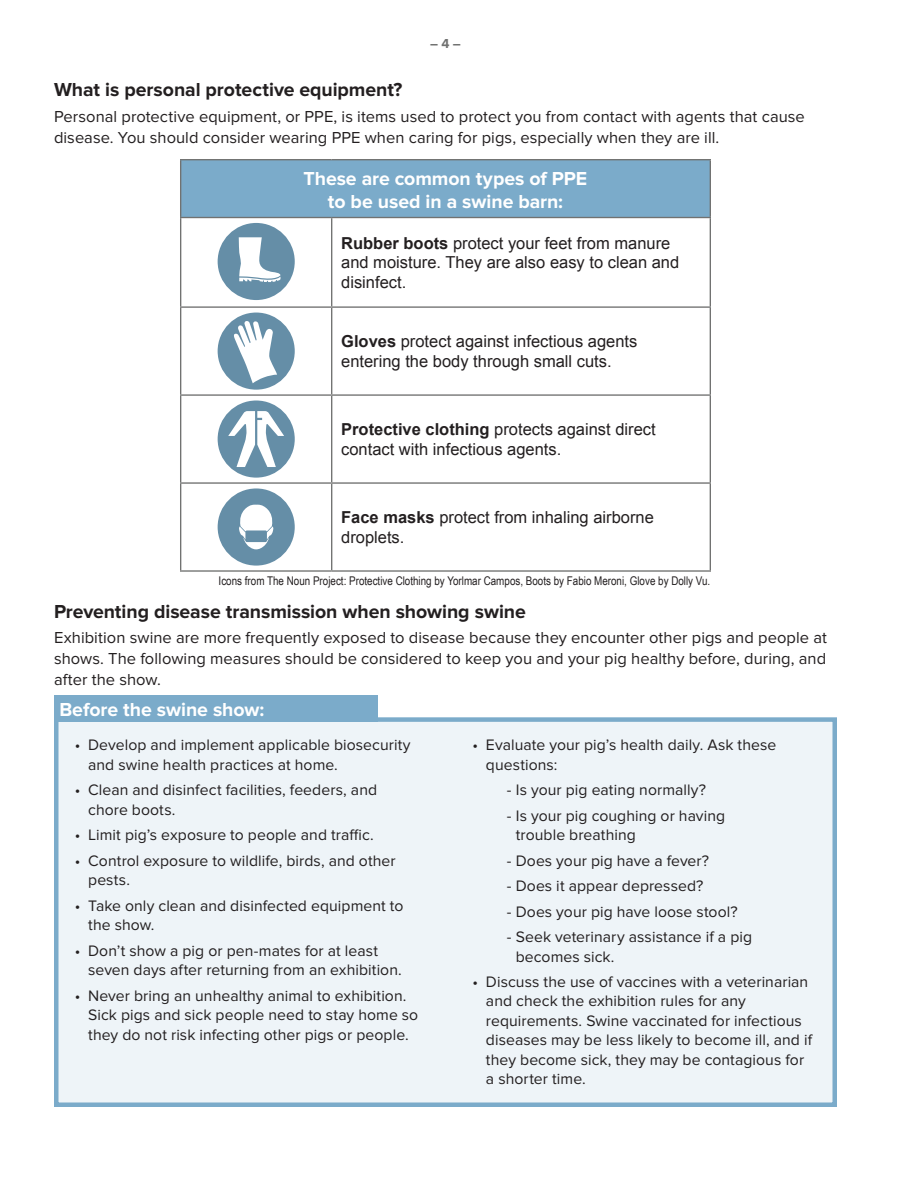
<style>
.page{position:relative;width:918px;height:1188px;background:#fff}
.page>*{position:absolute;margin:0;border:0;box-sizing:border-box;transform-origin:0 0}
.t1{font:700 19.5px "Proxima Nova";letter-spacing:-.005em;color:#231f20}
.t2{font:700 19.5px/23.4px "Proxima Nova";letter-spacing:-.005em;color:#fff;text-align:center}
.t3{font:16.5px/21px "Proxima Nova";color:#231f20}
.t4{font:16.5px/19.5px "Arial";color:#231f20}
.t5{font:15.75px/19.5px "Proxima Nova";letter-spacing:.005em;color:#231f20}
.t6{font:700 13.5px "Proxima Nova";color:#717271}
.t7{font:12px "Arial Narrow";color:#231f20}
.s1{font-weight:700}
</style>
<div class="page">
<div style="left:181px;top:160px;width:529px;height:58px;background:#7babca"></div>
<hr style="left:180px;top:159px;width:152px;height:1px;background:#717271">
<hr style="left:180px;top:160px;width:1px;height:57px;background:#717271">
<hr style="left:332px;top:159px;width:379px;height:1px;background:#717271">
<hr style="left:710px;top:160px;width:1px;height:57px;background:#717271">
<hr style="left:180px;top:217px;width:152px;height:1px;background:#717271">
<hr style="left:180px;top:218px;width:1px;height:88px;background:#717271">
<hr style="left:332px;top:217px;width:379px;height:1px;background:#717271">
<hr style="left:331px;top:218px;width:1px;height:88px;background:#717271">
<hr style="left:710px;top:218px;width:1px;height:88px;background:#717271">
<hr style="left:180px;top:306px;width:152px;height:2px;background:#717271">
<hr style="left:180px;top:308px;width:1px;height:86px;background:#717271">
<hr style="left:332px;top:306px;width:379px;height:2px;background:#717271">
<hr style="left:331px;top:308px;width:1px;height:86px;background:#717271">
<hr style="left:710px;top:308px;width:1px;height:86px;background:#717271">
<hr style="left:180px;top:394px;width:152px;height:2px;background:#717271">
<hr style="left:180px;top:396px;width:1px;height:86px;background:#717271">
<hr style="left:332px;top:394px;width:379px;height:2px;background:#717271">
<hr style="left:331px;top:396px;width:1px;height:86px;background:#717271">
<hr style="left:710px;top:396px;width:1px;height:86px;background:#717271">
<hr style="left:180px;top:482px;width:152px;height:2px;background:#717271">
<hr style="left:180px;top:484px;width:1px;height:86px;background:#717271">
<hr style="left:332px;top:482px;width:379px;height:2px;background:#717271">
<hr style="left:331px;top:484px;width:1px;height:86px;background:#717271">
<hr style="left:710px;top:484px;width:1px;height:86px;background:#717271">
<hr style="left:180px;top:570px;width:152px;height:2px;background:#717271">
<hr style="left:332px;top:570px;width:379px;height:2px;background:#717271">
<div style="left:218px;top:223px;width:77px;height:77px;background:#658ea7;border-radius:50%"></div>
<svg style="left:239px;top:237px;width:42px;height:45px"></svg>
<div style="left:218px;top:313px;width:77px;height:77px;background:#658ea7;border-radius:50%"></div>
<svg style="left:233px;top:321px;width:44px;height:62px"></svg>
<div style="left:218px;top:401px;width:77px;height:77px;background:#658ea7;border-radius:50%"></div>
<svg style="left:228px;top:411px;width:56px;height:56px"></svg>
<div style="left:218px;top:488px;width:77px;height:78px;background:#658ea7;border-radius:50%"></div>
<svg style="left:239px;top:505px;width:35px;height:45px"></svg>
<div style="left:56px;top:720px;width:779px;height:385px;background:#eef4f8"></div>
<div style="left:54px;top:717px;width:783px;height:390px;border:4px solid #7babca"></div>
<div style="left:54px;top:695px;width:324px;height:27px;background:#7babca"></div>
<p class="t6" style="left:430px;top:36px;width:32px">– 4 –</p>
<p class="t1" style="left:54px;top:79px;width:350px">What is personal protective equipment?</p>
<p class="t3" style="left:54px;top:106px;width:752px">Personal protective equipment, or PPE, is items used to protect you from contact with agents that cause disease. You should consider wearing PPE when caring for pigs, especially when they are ill.</p>
<p class="t2" style="left:304px;top:167px;width:285px">These are common types of PPE to be used in a swine barn:</p>
<p class="t4" style="left:341px;top:233px;width:340px"><span class="s1">Rubber boots</span> protect your feet from manure and moisture. They are also easy to clean and disinfect.</p>
<p class="t4" style="left:341px;top:332px;width:298px"><span class="s1">Gloves</span> protect against infectious agents entering the body through small cuts.</p>
<p class="t4" style="left:341px;top:420px;width:316px"><span class="s1">Protective clothing</span> protects against direct contact with infectious agents.</p>
<p class="t4" style="left:341px;top:508px;width:314px"><span class="s1">Face masks</span> protect from inhaling airborne droplets.</p>
<p class="t7" style="left:219px;top:572px;width:493px">Icons from The Noun Project: Protective Clothing by Yorlmar Campos, Boots by Fabio Meroni, Glove by Dolly Vu.</p>
<p class="t1" style="left:54px;top:600px;width:473px">Preventing disease transmission when showing swine</p>
<p class="t3" style="left:54px;top:627px;width:775px;text-align:justify">Exhibition swine are more frequently exposed to disease because they encounter other pigs and people at shows. The following measures should be considered to keep you and your pig healthy before, during, and after the show.</p>
<p class="t2" style="left:59px;top:699px;width:207px">Before the swine show:</p>
<p class="t5" style="left:88px;top:736px;width:324px;text-indent:-13px">• Develop and implement applicable biosecurity and swine health practices at home.</p>
<p class="t5" style="left:88px;top:781px;width:290px;text-indent:-13px">• Clean and disinfect facilities, feeders, and chore boots.</p>
<p class="t5" style="left:75px;top:826px;width:301px">• Limit pig’s exposure to people and traffic.</p>
<p class="t5" style="left:88px;top:851px;width:309px;text-indent:-13px">• Control exposure to wildlife, birds, and other pests.</p>
<p class="t5" style="left:88px;top:896px;width:317px;text-indent:-13px">• Take only clean and disinfected equipment to the show.</p>
<p class="t5" style="left:88px;top:941px;width:315px;text-indent:-13px">• Don’t show a pig or pen-mates for at least seven days after returning from an exhibition.</p>
<p class="t5" style="left:88px;top:986px;width:332px;text-indent:-13px">• Never bring an unhealthy animal to exhibition.<br>Sick pigs and sick people need to stay home so they do not risk infecting other pigs or people.</p>
<p class="t5" style="left:486px;top:736px;width:292px;text-indent:-13px">• Evaluate your pig’s health daily. Ask these questions:</p>
<p class="t5" style="left:507px;top:781px;width:201px">- Is your pig eating normally?</p>
<p class="t5" style="left:516px;top:806px;width:211px;text-indent:-9px">- Is your pig coughing or having trouble breathing</p>
<p class="t5" style="left:507px;top:851px;width:204px">- Does your pig have a fever?</p>
<p class="t5" style="left:507px;top:876px;width:198px">- Does it appear depressed?</p>
<p class="t5" style="left:507px;top:902px;width:232px">- Does your pig have loose stool?</p>
<p class="t5" style="left:516px;top:927px;width:238px;text-indent:-9px">- Seek veterinary assistance if a pig becomes sick.</p>
<p class="t5" style="left:486px;top:972px;width:328px;text-indent:-13px">• Discuss the use of vaccines with a veterinarian and check the exhibition rules for any requirements. Swine vaccinated for infectious diseases may be less likely to become ill, and if they become sick, they may be contagious for a shorter time.</p>
</div>
